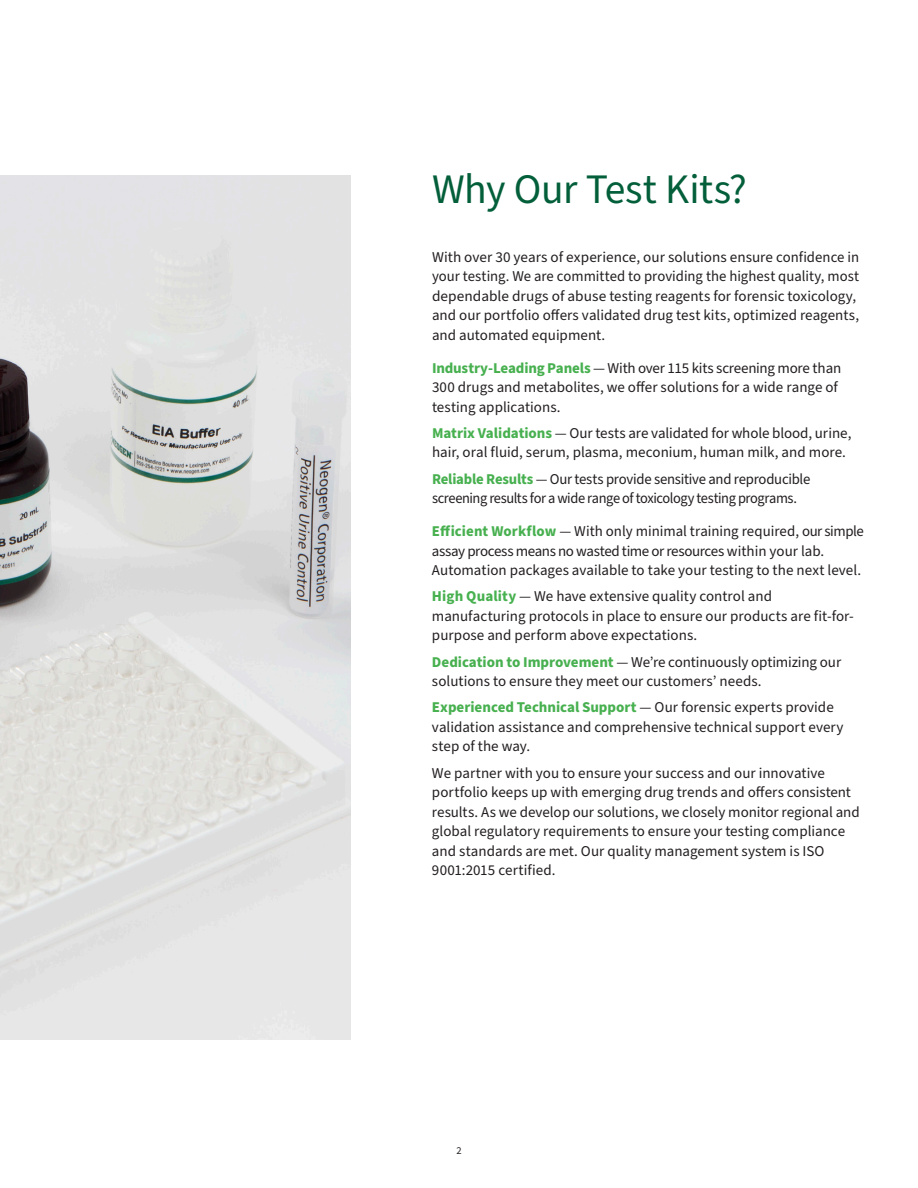
<style>
.page{position:relative;width:918px;height:1188px;background:#fff}
.page>*{position:absolute;margin:0;border:0;box-sizing:border-box;transform-origin:0 0}
.Body_Copy{font:42px "Source Sans Pro";letter-spacing:-.005em;color:#035e3a}
.t1{font:15px/19.5px "Source Sans Pro";color:#231f20}
.t2{font:15px/19.5px "Source Sans Pro";letter-spacing:-.025em;color:#231f20}
.t3{font:10.5px "Source Sans Pro";color:#231f20}
.s1{font-weight:700;color:#47b04f}
</style>
<div class="page">
<img style="left:0;top:176px;width:351px;height:864px">
<p class="Body_Copy" style="left:432px;top:161px;width:316px">Why Our Test Kits?</p>
<p class="t1" style="left:432px;top:247px;width:429px">With over 30 years of experience, our solutions ensure confidence in your testing. We are committed to providing the highest quality, most dependable drugs of abuse testing reagents for forensic toxicology, and our portfolio offers validated drug test kits, optimized reagents, and automated equipment.</p>
<p class="t1" style="left:432px;top:358px;width:411px"><span class="s1">Industry-Leading Panels</span> — With over 115 kits screening more than<br>300 drugs and metabolites, we offer solutions for a wide range of testing applications.</p>
<p class="t1" style="left:432px;top:424px;width:421px"><span class="s1">Matrix Validations</span> — Our tests are validated for whole blood, urine, hair, oral fluid, serum, plasma, meconium, human milk, and more.</p>
<p class="t2" style="left:432px;top:469px;width:380px"><span class="s1">Reliable Results</span> — Our tests provide sensitive and reproducible screening results for a wide range of toxicology testing programs.</p>
<p class="t1" style="left:432px;top:522px;width:433px"><span class="s1">Efficient Workflow</span> — With only minimal training required, our simple assay process means no wasted time or resources within your lab.<br>Automation packages available to take your testing to the next level.</p>
<p class="t1" style="left:432px;top:587px;width:423px"><span class="s1">High Quality</span> — We have extensive quality control and manufacturing protocols in place to ensure our products are fit-for&shy;purpose and perform above expectations.</p>
<p class="t1" style="left:432px;top:652px;width:411px"><span class="s1">Dedication to Improvement</span> — We’re continuously optimizing our solutions to ensure they meet our customers’ needs.</p>
<p class="t1" style="left:432px;top:698px;width:413px"><span class="s1">Experienced Technical Support</span> — Our forensic experts provide validation assistance and comprehensive technical support every step of the way.</p>
<p class="t1" style="left:432px;top:763px;width:429px">We partner with you to ensure your success and our innovative portfolio keeps up with emerging drug trends and offers consistent results. As we develop our solutions, we closely monitor regional and global regulatory requirements to ensure your testing compliance and standards are met. Our quality management system is ISO 9001:2015 certified.</p>
<p class="t3" style="left:456px;top:1144px;width:7px">2</p>
</div>
